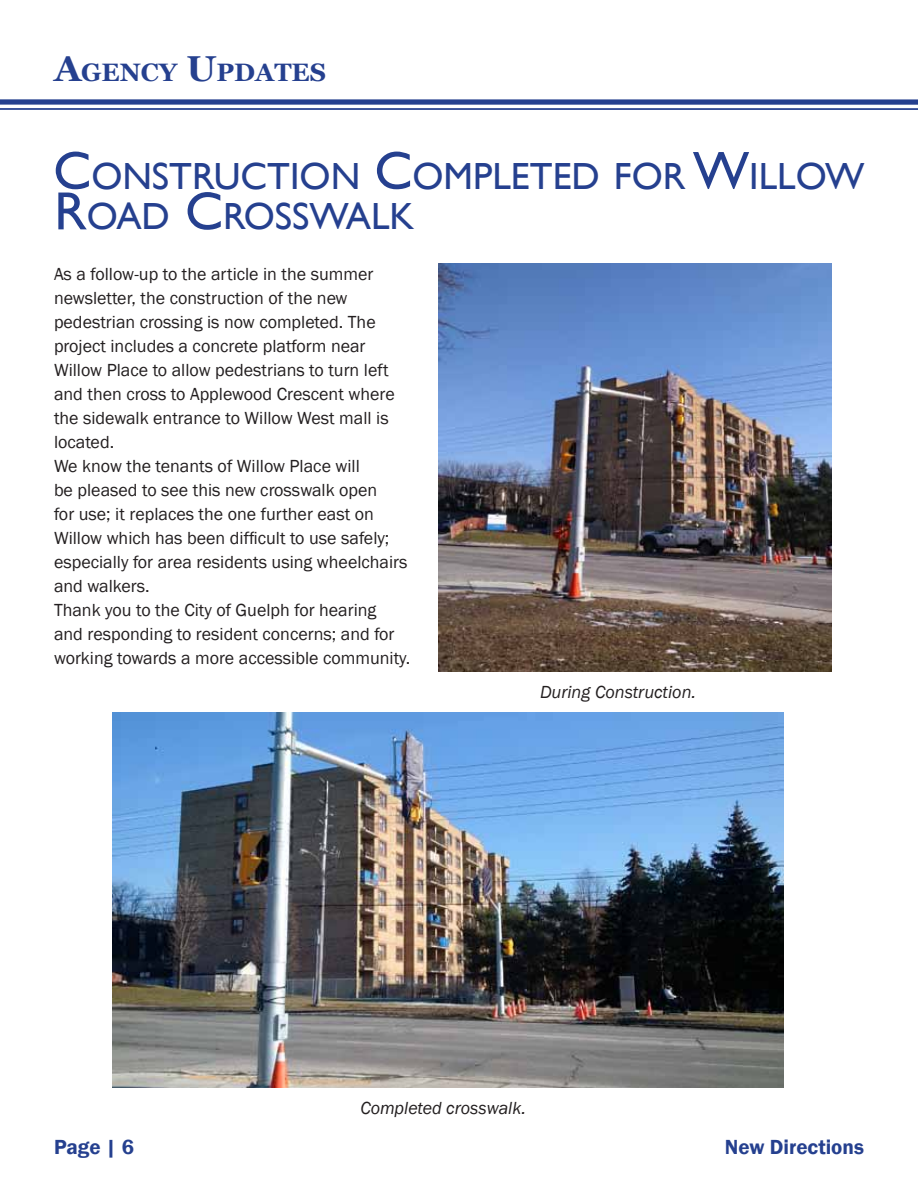
<style>
.page{position:relative;width:918px;height:1188px;background:#fff}
.page>*{position:absolute;margin:0;border:0;box-sizing:border-box;transform-origin:0 0}
.No_Spacing{font:37.8px/40.5px "Gill Sans";color:#25408f}
.t1{font:700 25.2px "Georgia";color:#25408f}
.t2{font:600 21px "Franklin Gothic";color:#25408f}
.t3{font:18px/24px "Franklin Gothic";color:#231f20}
.t4{font:italic 18px "Franklin Gothic";color:#231f20}
.s1{font-size:36px}
.s2{font-size:54px}
</style>
<div class="page">
<div style="left:0;top:99px;width:918px;height:6px;background:#25408f"></div>
<hr style="left:0;top:108px;width:918px;height:2px;background:#25408f">
<img style="left:112px;top:713px;width:671px;height:375px">
<img style="left:438px;top:264px;width:394px;height:408px">
<h2 class="t1" style="left:54px;top:56px;width:274px"><span class="s1">A</span>GENCY <span class="s1">U</span>PDATES</h2>
<p class="No_Spacing" style="left:53px;top:157px;width:813px"><span class="s2">C</span>ONSTRUCTION <span class="s2">C</span>OMPLETED FOR <span class="s2">W</span>ILLOW<br><span class="s2">R</span>OAD <span class="s2">C</span>ROSSWALK</p>
<p class="t3" style="left:54px;top:263px;width:342px">As a follow-up to the article in the summer newsletter, the construction of the new pedestrian crossing is now completed. The project includes a concrete platform near Willow Place to allow pedestrians to turn left and then cross to Applewood Crescent where the sidewalk entrance to Willow West mall is located.</p>
<p class="t3" style="left:54px;top:455px;width:355px">We know the tenants of Willow Place will<br>be pleased to see this new crosswalk open<br>for use; it replaces the one further east on Willow which has been difficult to use safely; especially for area residents using wheelchairs and walkers.</p>
<p class="t3" style="left:54px;top:599px;width:358px">Thank you to the City of Guelph for hearing<br>and responding to resident concerns; and for working towards a more accessible community.</p>
<p class="t4" style="left:540px;top:681px;width:158px">During Construction.</p>
<p class="t4" style="left:360px;top:1097px;width:167px">Completed crosswalk.</p>
<p class="t2" style="left:54px;top:1134px;width:82px">Page | 6</p>
<p class="t2" style="left:725px;top:1134px;width:141px">New Directions</p>
</div>
